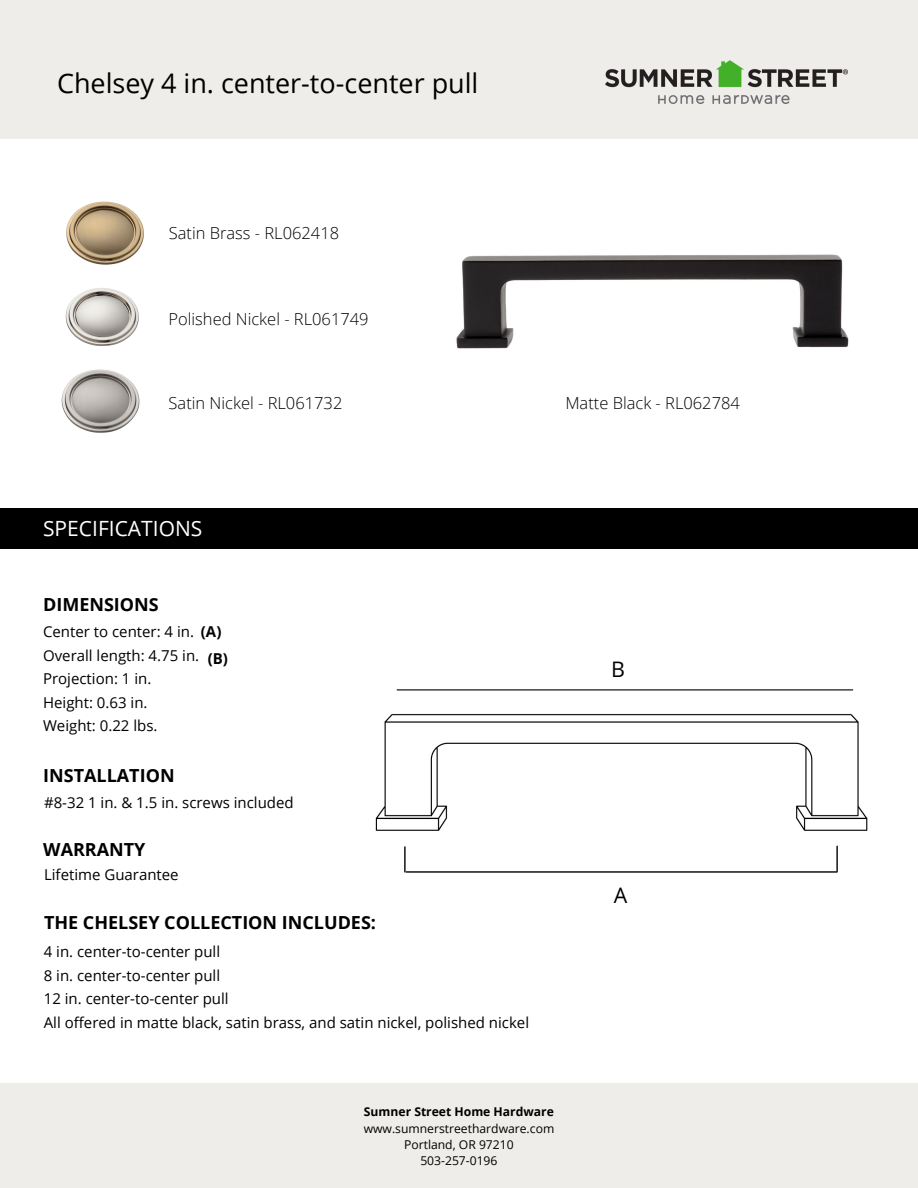
<style>
.page{position:relative;width:918px;height:1188px;background:#fff}
.page>*{position:absolute;margin:0;border:0;box-sizing:border-box;transform-origin:0 0}
.t1{font:27px "Open Sans";color:#000}
.t2{font:21.45px "Open Sans";color:#000}
.t3{font:21px "Open Sans";color:#fff}
.t4{font:700 18px "Open Sans";color:#000}
.t5{font:300 16.5px "Open Sans";color:#000}
.t6{font:15px "Open Sans";color:#000}
.t7{font:700 15px "Open Sans";color:#000}
.t8{font:12.15px "Open Sans";color:#000}
.t9{font:700 12.15px "Open Sans";color:#000}
</style>
<div class="page">
<img style="left:436px;top:138px;width:433px;height:371px">
<img style="left:375px;top:689px;width:493px;height:184px">
<div style="left:0;top:0;width:918px;height:138px;background:#efede9"></div>
<div style="left:0;top:509px;width:918px;height:40px;background:#000"></div>
<img style="left:605px;top:60px;width:242px;height:44px">
<img style="left:61px;top:189px;width:88px;height:88px;border-radius:50%">
<img style="left:57px;top:359px;width:88px;height:87px;border-radius:50%">
<img style="left:61px;top:277px;width:82px;height:82px;border-radius:50%">
<hr style="left:397px;top:689px;width:456px;height:1px;background:#000">
<hr style="left:406px;top:871px;width:431px;height:2px;background:#000">
<hr style="left:404px;top:847px;width:2px;height:25px;background:#000">
<hr style="left:836px;top:846px;width:2px;height:25px;background:#000">
<div style="left:0;top:1083px;width:918px;height:105px;background:#efede9"></div>
<p class="t1" style="left:57px;top:64px;width:423px">Chelsey 4 in. center-to-center pull</p>
<p class="t5" style="left:169px;top:222px;width:172px">Satin Brass - RL062418</p>
<p class="t5" style="left:169px;top:307px;width:202px">Polished Nickel - RL061749</p>
<p class="t5" style="left:169px;top:392px;width:175px">Satin Nickel - RL061732</p>
<p class="t5" style="left:565px;top:391px;width:176px">Matte Black - RL062784</p>
<p class="t3" style="left:43px;top:514px;width:161px">SPECIFICATIONS</p>
<p class="t4" style="left:43px;top:592px;width:117px">DIMENSIONS</p>
<p class="t6" style="left:43px;top:621px;width:152px">Center to center: 4 in.</p>
<p class="t6" style="left:43px;top:645px;width:158px">Overall length: 4.75 in.</p>
<p class="t6" style="left:43px;top:668px;width:110px">Projection: 1 in.</p>
<p class="t6" style="left:43px;top:692px;width:106px">Height: 0.63 in.</p>
<p class="t6" style="left:43px;top:715px;width:116px">Weight: 0.22 lbs.</p>
<p class="t7" style="left:201px;top:621px;width:22px">(A)</p>
<p class="t7" style="left:208px;top:648px;width:22px">(B)</p>
<p class="t4" style="left:43px;top:763px;width:133px">INSTALLATION</p>
<p class="t6" style="left:44px;top:792px;width:251px">#8-32 1 in. &amp; 1.5 in. screws included</p>
<p class="t4" style="left:43px;top:837px;width:104px">WARRANTY</p>
<p class="t6" style="left:44px;top:864px;width:136px">Lifetime Guarantee</p>
<p class="t4" style="left:44px;top:909px;width:334px">THE CHELSEY COLLECTION INCLUDES:</p>
<p class="t6" style="left:44px;top:941px;width:178px">4 in. center-to-center pull</p>
<p class="t6" style="left:44px;top:965px;width:178px">8 in. center-to-center pull</p>
<p class="t6" style="left:44px;top:988px;width:186px">12 in. center-to-center pull</p>
<p class="t6" style="left:44px;top:1012px;width:487px">All offered in matte black, satin brass, and satin nickel, polished nickel</p>
<p class="t9" style="left:364px;top:1103px;width:191px">Sumner Street Home Hardware</p>
<p class="t8" style="left:364px;top:1120px;width:192px">www.sumnerstreethardware.com</p>
<p class="t8" style="left:404px;top:1136px;width:111px">Portland, OR 97210</p>
<p class="t8" style="left:420px;top:1152px;width:79px">503-257-0196</p>
<p class="t2" style="left:611px;top:654px;width:15px">B</p>
<p class="t2" style="left:614px;top:880px;width:15px">A</p>
</div>
